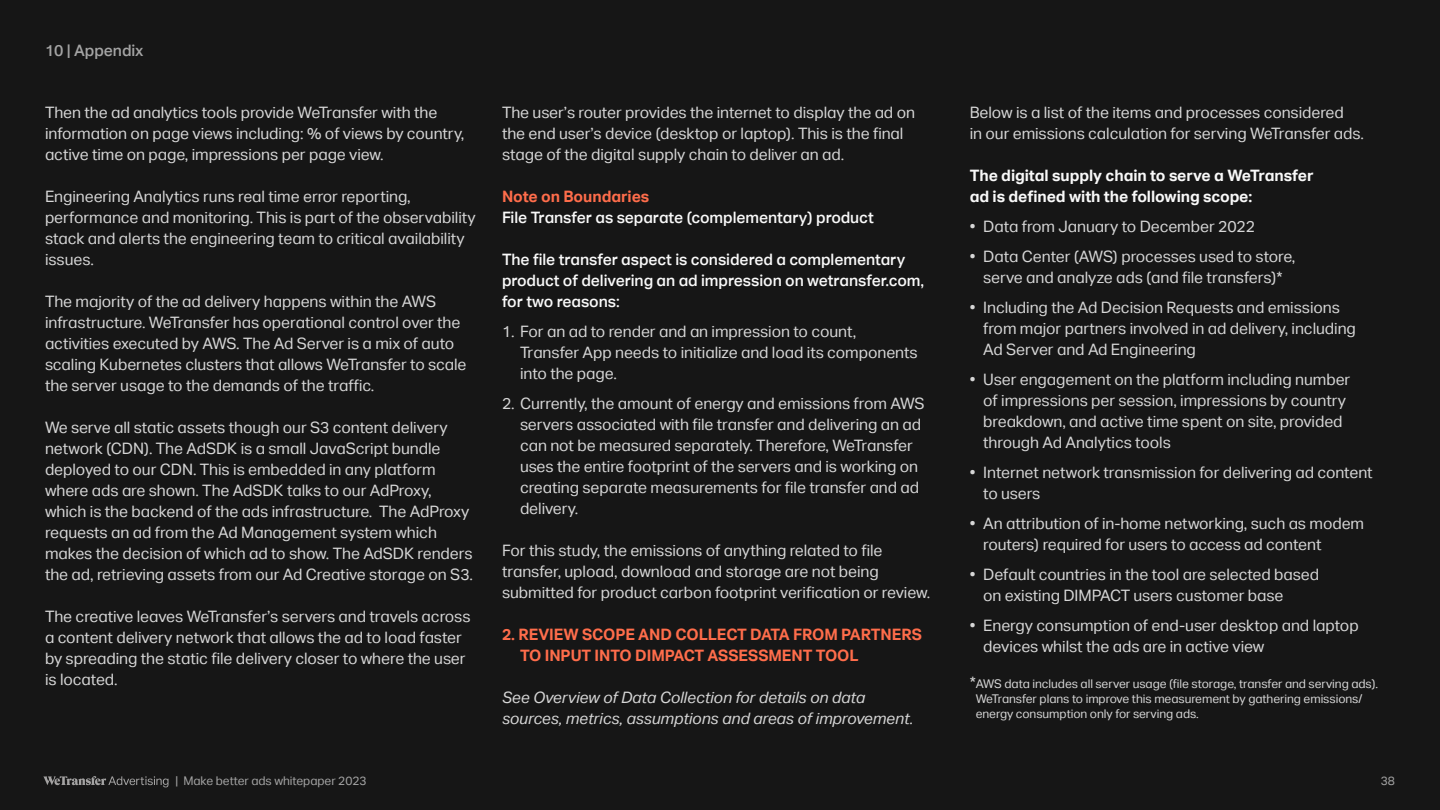
<style>
.page{position:relative;width:1440px;height:810px;background:#161616}
.page>*{position:absolute;margin:0;border:0;box-sizing:border-box;transform-origin:0 0}
.t1{font:15.75px/21px "Actief Grotesque";letter-spacing:-.005em;color:#d6d6d6}
.t2{font:500 15.75px/21px "Actief Grotesque";letter-spacing:-.005em;color:#f9f9f9}
.t3{font:italic 15.75px/21px "Actief Grotesque";letter-spacing:-.005em;color:#d6d6d6}
.t4{font:700 15.75px/21px "Actief Grotesque";letter-spacing:-.005em;color:#ff6d4b}
.t5{font:700 15.75px/21px "Actief Grotesque";letter-spacing:-.005em;color:#f9f9f9}
.t6{font:500 15.75px "Actief Grotesque";letter-spacing:-.005em;color:#a4a4a4}
.t7{font:12px/15px "Actief Grotesque";letter-spacing:-.005em;color:#d6d6d6}
.t8{font:12px "Actief Grotesque";letter-spacing:-.005em;color:#a4a4a4}
.s1{font-size:15.75px}
</style>
<div class="page">
<svg style="left:43px;top:776px;width:126px;height:11px"></svg>
<p class="t6" style="left:45px;top:41px;width:100px">10 | Appendix</p>
<p class="t1" style="left:45px;top:102px;width:421px">Then the ad analytics tools provide WeTransfer with the information on page views including: % of views by country, active time on page, impressions per page view.</p>
<p class="t1" style="left:45px;top:186px;width:432px">Engineering Analytics runs real time error reporting, performance and monitoring. This is part of the observability stack and alerts the engineering team to critical availability issues.</p>
<p class="t1" style="left:45px;top:291px;width:423px">The majority of the ad delivery happens within the AWS infrastructure. WeTransfer has operational control over the activities executed by AWS. The Ad Server is a mix of auto scaling Kubernetes clusters that allows WeTransfer to scale the server usage to the demands of the traffic.</p>
<p class="t1" style="left:45px;top:417px;width:430px">We serve all static assets though our S3 content delivery network (CDN). The AdSDK is a small JavaScript bundle deployed to our CDN. This is embedded in any platform where ads are shown. The AdSDK talks to our AdProxy, which is the backend of the ads infrastructure. The AdProxy requests an ad from the Ad Management system which makes the decision of which ad to show. The AdSDK renders the ad, retrieving assets from our Ad Creative storage on S3.</p>
<p class="t1" style="left:45px;top:606px;width:427px">The creative leaves WeTransfer’s servers and travels across a content delivery network that allows the ad to load faster by spreading the static file delivery closer to where the user is located.</p>
<p class="t1" style="left:502px;top:102px;width:415px">The user’s router provides the internet to display the ad on the end user’s device (desktop or laptop). This is the final stage of the digital supply chain to deliver an ad.</p>
<p class="t4" style="left:502px;top:186px;width:149px">Note on Boundaries</p>
<p class="t2" style="left:502px;top:207px;width:373px">File Transfer as separate (complementary) product</p>
<p class="t2" style="left:502px;top:249px;width:424px">The file transfer aspect is considered a complementary product of delivering an ad impression on wetransfer.com, for two reasons:</p>
<p class="t1" style="left:520px;top:321px;width:399px;text-indent:-18px">1. For an ad to render and an impression to count,<br>Transfer App needs to initialize and load its components into the page.</p>
<p class="t1" style="left:520px;top:393px;width:406px;text-indent:-18px">2. Currently, the amount of energy and emissions from AWS servers associated with file transfer and delivering an ad can not be measured separately. Therefore, WeTransfer uses the entire footprint of the servers and is working on creating separate measurements for file transfer and ad delivery.</p>
<p class="t1" style="left:502px;top:540px;width:430px">For this study, the emissions of anything related to file transfer, upload, download and storage are not being submitted for product carbon footprint verification or review.</p>
<p class="t4" style="left:520px;top:624px;width:403px;text-indent:-18px">2. REVIEW SCOPE AND COLLECT DATA FROM PARTNERS<br>TO INPUT INTO DIMPACT ASSESSMENT TOOL</p>
<p class="t3" style="left:502px;top:687px;width:413px">See Overview of Data Collection for details on data sources, metrics, assumptions and areas of improvement.</p>
<p class="t1" style="left:970px;top:102px;width:396px">Below is a list of the items and processes considered<br>in our emissions calculation for serving WeTransfer ads.</p>
<p class="t5" style="left:970px;top:165px;width:345px">The digital supply chain to serve a WeTransfer ad is defined with the following scope:</p>
<p class="t1" style="left:970px;top:216px;width:287px">• Data from January to December 2022</p>
<p class="t1" style="left:970px;top:246px;width:327px;text-align:center">• Data Center (AWS) processes used to store, serve and analyze ads (and file transfers)*</p>
<p class="t1" style="left:983px;top:297px;width:374px;text-indent:-14px">• Including the Ad Decision Requests and emissions from major partners involved in ad delivery, including<br>Ad Server and Ad Engineering</p>
<p class="t1" style="left:983px;top:369px;width:369px;text-indent:-14px">• User engagement on the platform including number of impressions per session, impressions by country breakdown, and active time spent on site, provided through Ad Analytics tools</p>
<p class="t1" style="left:983px;top:462px;width:391px;text-indent:-14px">• Internet network transmission for delivering ad content to users</p>
<p class="t1" style="left:983px;top:513px;width:382px;text-indent:-14px">• An attribution of in-home networking, such as modem routers) required for users to access ad content</p>
<p class="t1" style="left:983px;top:564px;width:337px;text-indent:-14px">• Default countries in the tool are selected based on existing DIMPACT users customer base</p>
<p class="t1" style="left:983px;top:615px;width:377px;text-indent:-14px">• Energy consumption of end-user desktop and laptop devices whilst the ads are in active view</p>
<p class="t7" style="left:976px;top:677px;width:404px;text-indent:-6px"><span class="s1">*</span>AWS data includes all server usage (file storage, transfer and serving ads).<br>WeTransfer plans to improve this measurement by gathering emissions/ energy consumption only for serving ads.</p>
<p class="t8" style="left:176px;top:774px;width:193px">| Make better ads whitepaper 2023</p>
<p class="t8" style="left:1381px;top:774px;width:16px">38</p>
</div>
